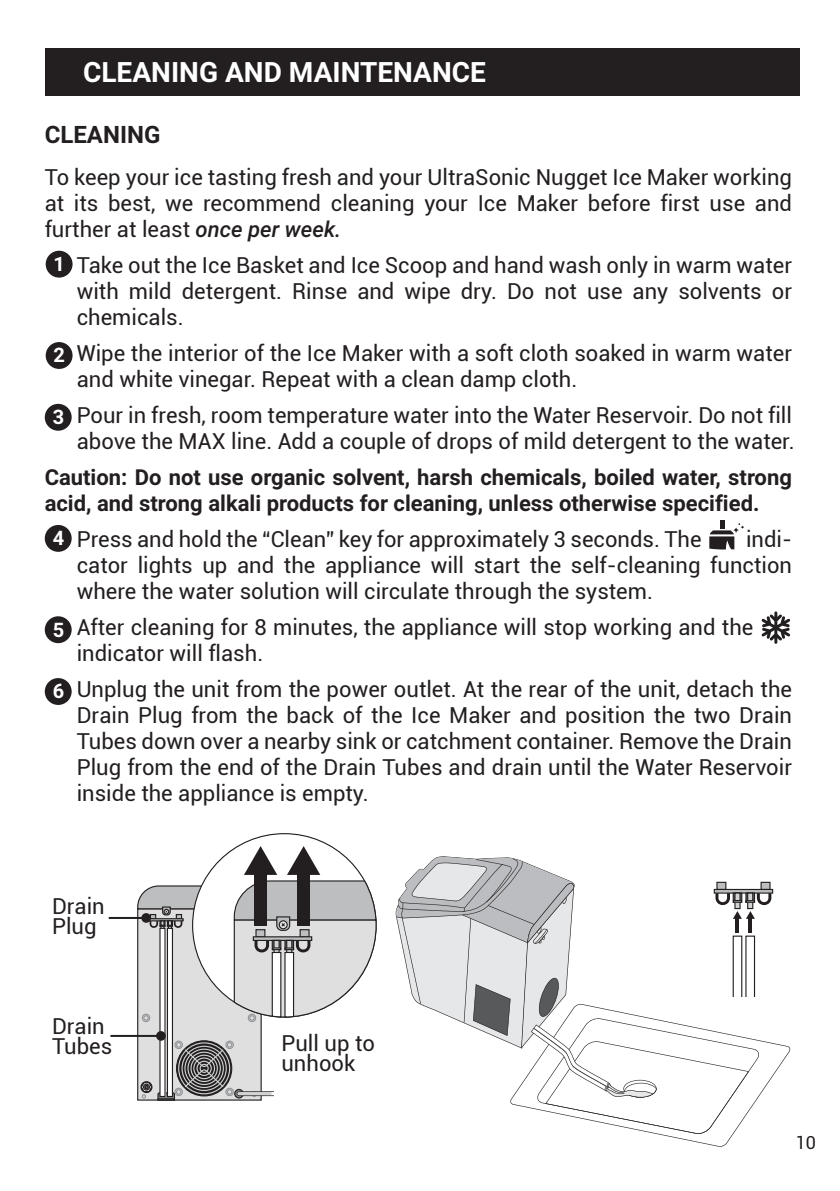
<style>
.page{position:relative;width:840px;height:1191px;background:#fff}
.page>*{position:absolute;margin:0;border:0;box-sizing:border-box;transform-origin:0 0}
.t1{font:700 28px "Roboto";color:#fff}
.t2{font:700 24px "Roboto";color:#231f20}
.t3{font:22px/26px "Roboto";color:#231f20}
.t4{font:700 22px/26px "Roboto";color:#231f20}
.t5{font:700 20px "Roboto";color:#fff}
.t6{font:18px "Roboto";color:#231f20}
.s1{font-weight:500;font-style:italic}
.s2{color:#fff}
</style>
<div class="page">
<div style="left:45px;top:49px;width:754px;height:47px;background:#231f20"></div>
<div style="left:45px;top:404px;width:27px;height:27px;background:#231f20;border-radius:50%"></div>
<div style="left:46px;top:342px;width:26px;height:27px;background:#231f20;border-radius:50%"></div>
<div style="left:46px;top:251px;width:26px;height:26px;background:#231f20;border-radius:50%"></div>
<div style="left:45px;top:678px;width:27px;height:27px;background:#231f20;border-radius:50%"></div>
<div style="left:45px;top:616px;width:27px;height:27px;background:#231f20;border-radius:50%"></div>
<div style="left:45px;top:525px;width:27px;height:27px;background:#231f20;border-radius:50%"></div>
<div style="left:137px;top:908px;width:124px;height:192px;background:#dfdfdf;border:1px solid #231f20"></div>
<div style="left:160px;top:928px;width:5px;height:168px;background:#fff"></div>
<div style="left:167px;top:928px;width:5px;height:168px;background:#fff"></div>
<div style="left:167px;top:927px;width:6px;height:170px;border:1px solid #231f20"></div>
<div style="left:174px;top:1040px;width:9px;height:9px;border:1px solid #939598;border-radius:50%"></div>
<div style="left:225px;top:1040px;width:9px;height:9px;border:1px solid #939598;border-radius:50%"></div>
<div style="left:142px;top:1013px;width:8px;height:9px;border:1px solid #939598;border-radius:50%"></div>
<div style="left:247px;top:1013px;width:9px;height:9px;border:1px solid #939598;border-radius:50%"></div>
<svg style="left:140px;top:1042px;width:134px;height:59px"></svg>
<svg style="left:137px;top:846px;width:240px;height:174px"></svg>
<hr style="left:109px;top:917px;width:37px;height:2px;background:#231f20">
<div style="left:141px;top:913px;width:10px;height:9px;background:#231f20;border-radius:50%"></div>
<hr style="left:110px;top:1035px;width:51px;height:2px;background:#231f20">
<div style="left:156px;top:1031px;width:10px;height:9px;background:#231f20;border-radius:50%"></div>
<svg style="left:657px;top:1042px;width:133px;height:104px"></svg>
<div style="left:719px;top:520px;width:5px;height:9px;background:#231f20"></div>
<svg style="left:709px;top:522px;width:35px;height:28px"></svg>
<svg style="left:761px;top:611px;width:28px;height:33px"></svg>
<svg style="left:395px;top:856px;width:376px;height:278px"></svg>
<p class="t1" style="left:83px;top:53px;width:404px">CLEANING AND MAINTENANCE</p>
<p class="t2" style="left:45px;top:117px;width:117px">CLEANING</p>
<p class="t3" style="left:45px;top:163px;width:748px;text-align:justify">To keep your ice tasting fresh and your UltraSonic Nugget Ice Maker working at its best, we recommend cleaning your Ice Maker before first use and further at least <span class="s1">once per week.</span></p>
<p class="t3" style="left:77px;top:251px;width:716px;text-align:justify">Take out the Ice Basket and Ice Scoop and hand wash only in warm water with mild detergent. Rinse and wipe dry. Do not use any solvents or chemicals.</p>
<p class="t3" style="left:77px;top:339px;width:716px">Wipe the interior of the Ice Maker with a soft cloth soaked in warm water and white vinegar. Repeat with a clean damp cloth.</p>
<p class="t3" style="left:77px;top:401px;width:719px">Pour in fresh, room temperature water into the Water Reservoir. Do not fill above the MAX line. Add a couple of drops of mild detergent to the water.</p>
<p class="t4" style="left:45px;top:463px;width:748px">Caution: Do not use organic solvent, harsh chemicals, boiled water, strong acid, and strong alkali products for cleaning, unless otherwise specified.</p>
<p class="t3" style="left:77px;top:525px;width:626px">Press and hold the “Clean” key for approximately 3 seconds. The</p>
<p class="t5" style="left:54px;top:250px;width:13px">1</p>
<p class="t5" style="left:54px;top:341px;width:13px">2</p>
<p class="t5" style="left:53px;top:403px;width:13px">3</p>
<p class="t3" style="left:77px;top:525px;width:716px;text-align:justify;text-indent:669px">indi&shy;cator lights up and the appliance will start the self-cleaning function where the water solution will circulate through the system.</p>
<p class="t3" style="left:77px;top:613px;width:716px">After cleaning for 8 minutes, the appliance will stop working and the <span class="s2">__ </span>indicator will flash.</p>
<p class="t3" style="left:77px;top:675px;width:716px;text-align:justify">Unplug the unit from the power outlet. At the rear of the unit, detach the Drain Plug from the back of the Ice Maker and position the two Drain Tubes down over a nearby sink or catchment container. Remove the Drain Plug from the end of the Drain Tubes and drain until the Water Reservoir inside the appliance is empty.</p>
<p class="t5" style="left:53px;top:524px;width:13px">4</p>
<p class="t5" style="left:53px;top:615px;width:13px">5</p>
<p class="t5" style="left:53px;top:677px;width:13px">6</p>
<p class="t3" style="left:52px;top:895px;width:54px;line-height:20px">Drain<br>Plug</p>
<p class="t3" style="left:52px;top:1014px;width:62px;line-height:20px">Drain<br>Tubes</p>
<p class="t3" style="left:281px;top:1032px;width:95px;line-height:20px">Pull up to unhook</p>
<p class="t6" style="left:795px;top:1130px;width:22px">10</p>
</div>
